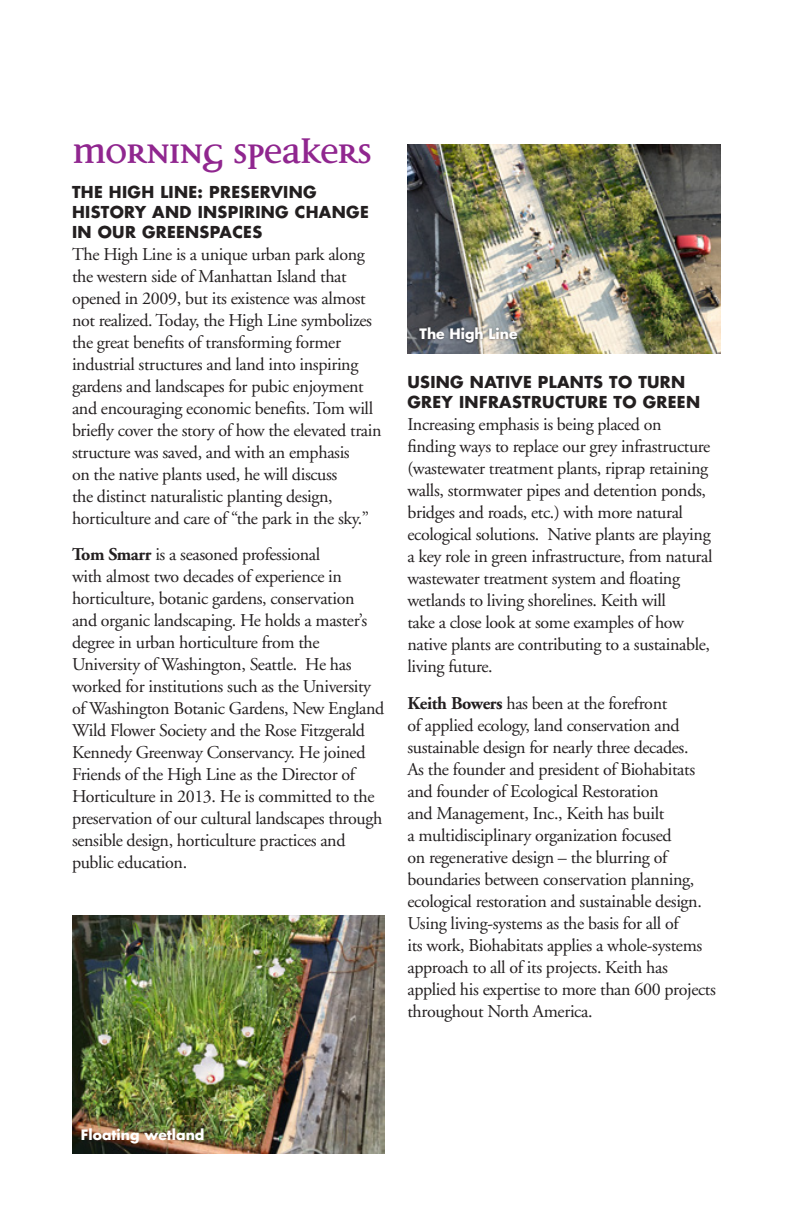
<style>
.page{position:relative;width:792px;height:1224px;background:#fff}
.page>*{position:absolute;margin:0;border:0;box-sizing:border-box;transform-origin:0 0}
.t1{font:700 48px "Disturbance OT";letter-spacing:-.04em;color:#90268f}
.body__after{font:18px/22px "Adobe Garamond";letter-spacing:-.02em;color:#231f20}
.body{font:18px/22px "Adobe Garamond";letter-spacing:-.02em;color:#231f20}
.subhead{font:700 16px/20px "Futura";letter-spacing:.02em;color:#231f20}
.for_kids_subhead{font:700 14px "Futura";color:#fff}
.s1{font-weight:700}
</style>
<div class="page">
<img style="left:407px;top:144px;width:314px;height:210px">
<img style="left:72px;top:916px;width:312px;height:237px">
<div style="left:417px;top:325px;width:103px;height:20px;background:#231f20;opacity:.75"></div>
<p class="t1" style="left:72px;top:130px;width:302px">MORNING SPEAKERS</p>
<p class="subhead" style="left:72px;top:182px;width:298px">THE HIGH LINE: PRESERVING<br>HISTORY AND INSPIRING CHANGE<br>IN OUR GREENSPACES</p>
<p class="body__after" style="left:72px;top:244px;width:311px">The High Line is a unique urban park along the western side of Manhattan Island that opened in 2009, but its existence was almost not realized. Today, the High Line symbolizes the great benefits of transforming former industrial structures and land into inspiring gardens and landscapes for pubic enjoyment and encouraging economic benefits. Tom will briefly cover the story of how the elevated train structure was saved, and with an emphasis<br>on the native plants used, he will discuss<br>the distinct naturalistic planting design, horticulture and care of “the park in the sky.”</p>
<p class="body__after" style="left:72px;top:544px;width:314px"><span class="s1">Tom Smarr</span> is a seasoned professional<br>with almost two decades of experience in horticulture, botanic gardens, conservation<br>and organic landscaping. He holds a master’s degree in urban horticulture from the University of Washington, Seattle. He has worked for institutions such as the University of Washington Botanic Gardens, New England Wild Flower Society and the Rose Fitzgerald Kennedy Greenway Conservancy. He joined Friends of the High Line as the Director of Horticulture in 2013. He is committed to the preservation of our cultural landscapes through sensible design, horticulture practices and public education.</p>
<p class="for_kids_subhead" style="left:420px;top:324px;width:100px">The High Line</p>
<p class="subhead" style="left:407px;top:372px;width:294px">USING NATIVE PLANTS TO TURN<br>GREY INFRASTRUCTURE TO GREEN</p>
<p class="body" style="left:407px;top:414px;width:307px">Increasing emphasis is being placed on finding ways to replace our grey infrastructure (wastewater treatment plants, riprap retaining walls, stormwater pipes and detention ponds, bridges and roads, etc.) with more natural ecological solutions. Native plants are playing a key role in green infrastructure, from natural wastewater treatment system and floating wetlands to living shorelines. Keith will<br>take a close look at some examples of how native plants are contributing to a sustainable, living future.</p>
<p class="body" style="left:407px;top:692px;width:310px"><span class="s1">Keith Bowers</span> has been at the forefront<br>of applied ecology, land conservation and sustainable design for nearly three decades.<br>As the founder and president of Biohabitats and founder of Ecological Restoration<br>and Management, Inc., Keith has built<br>a multidisciplinary organization focused<br>on regenerative design – the blurring of boundaries between conservation planning, ecological restoration and sustainable design.<br>Using living-systems as the basis for all of<br>its work, Biohabitats applies a whole-systems approach to all of its projects. Keith has applied his expertise to more than 600 projects throughout North America.</p>
<p class="for_kids_subhead" style="left:81px;top:1125px;width:125px">Floating wetland</p>
</div>
